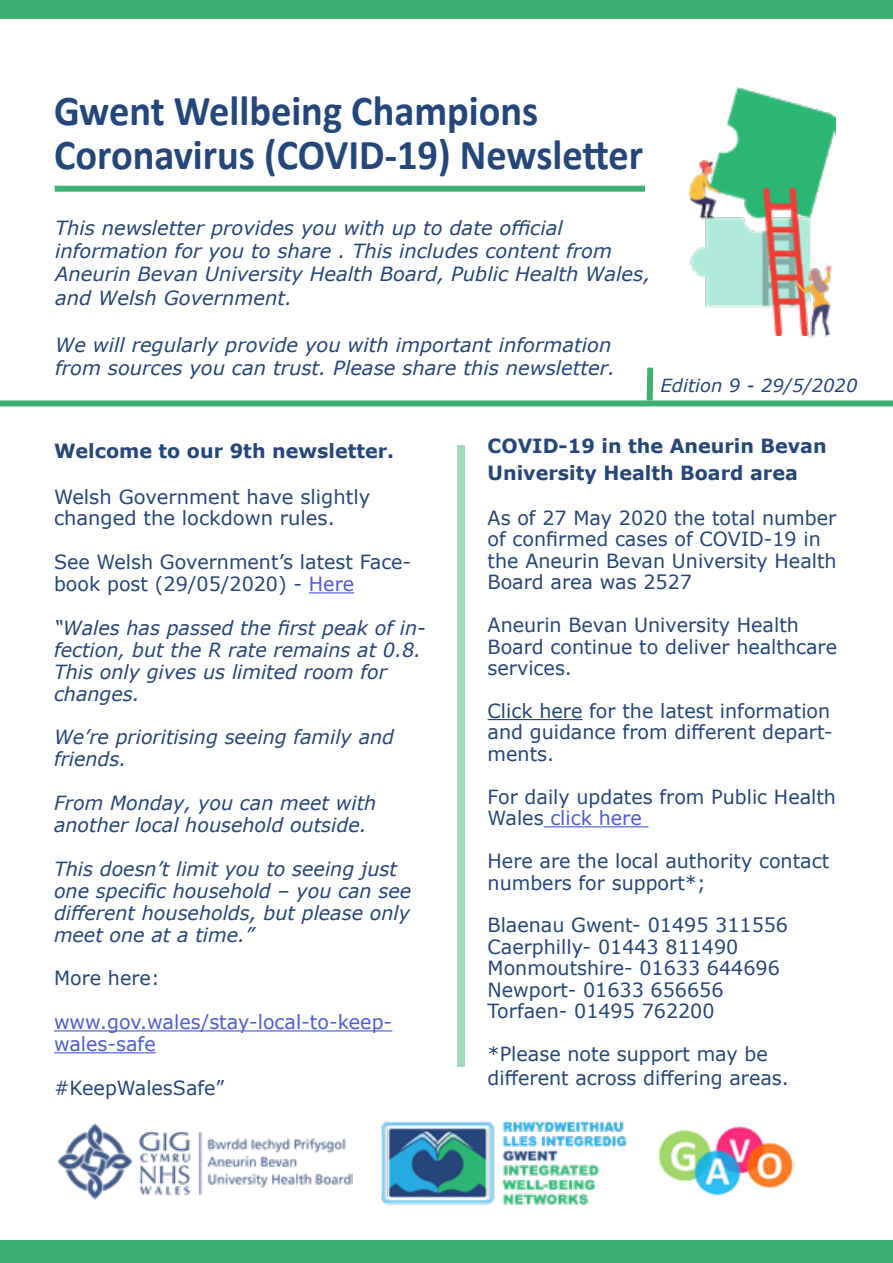
<style>
.page{position:relative;width:893px;height:1263px;background:#fff}
.page>*{position:absolute;margin:0;border:0;box-sizing:border-box;transform-origin:0 0}
.t1{font:700 42.75px/44.1px "Calibri";color:#25467a;scale:.95 1}
.t2{font:19.5px/21.5px "Verdana";color:#26457a}
.t3{font:italic 19.5px/21.9px "Verdana";color:#26457a}
.t4{font:700 19.5px/27px "Verdana";color:#26457a}
.t5{font:19.5px/21.9px "Verdana";color:#4f5cd6}
.t6{font:italic 18px "Verdana";color:#26457a}
.s1{color:#4f5cd6}
</style>
<div class="page">
<img style="left:658px;top:1126px;width:136px;height:70px">
<img style="left:57px;top:1123px;width:296px;height:77px">
<img style="left:381px;top:1121px;width:246px;height:84px">
<div style="left:0;top:0;width:893px;height:18px;background:#3eaf72"></div>
<div style="left:0;top:1241px;width:893px;height:22px;background:#3eaf72"></div>
<div style="left:55px;top:186px;width:590px;height:6px;background:#3eb072"></div>
<div style="left:0;top:400px;width:893px;height:6px;background:#3eaf72"></div>
<div style="left:458px;top:445px;width:7px;height:622px;background:#a6dabe"></div>
<hr style="left:488px;top:719px;width:94px;height:1px;background:#26457a">
<hr style="left:544px;top:826px;width:104px;height:1px;background:#4f5cd6">
<hr style="left:309px;top:592px;width:45px;height:1px;background:#4f5cd6">
<hr style="left:54px;top:1030px;width:338px;height:1px;background:#4f5cd6">
<hr style="left:54px;top:1052px;width:102px;height:1px;background:#4f5cd6">
<img style="left:689px;top:88px;width:147px;height:220px">
<img style="left:746px;top:187px;width:90px;height:151px">
<svg style="left:643px;top:367px;width:13px;height:40px"></svg>
<h1 class="t1" style="left:54px;top:88px;width:622px">Gwent Wellbeing Champions<br>Coronavirus (COVID-19) Newsletter</h1>
<p class="t3" style="left:55px;top:216px;width:597px;line-height:23.4px">This newsletter provides you with up to date official information for you to share . This includes content from Aneurin Bevan University Health Board, Public Health Wales, and Welsh Government.</p>
<p class="t3" style="left:55px;top:333px;width:562px;line-height:23.4px">We will regularly provide you with important information from sources you can trust. Please share this newsletter.</p>
<p class="t6" style="left:660px;top:373px;width:198px">Edition 9 - 29/5/2020</p>
<p class="t4" style="left:54px;top:437px;width:342px">Welcome to our 9th newsletter.</p>
<p class="t2" style="left:54px;top:485px;width:318px;line-height:21.9px">Welsh Government have slightly changed the lockdown rules.</p>
<p class="t2" style="left:54px;top:551px;width:359px;line-height:21.9px">See Welsh Government’s latest Face&shy;book post (29/05/2020) - <span class="s1">Here</span></p>
<p class="t3" style="left:54px;top:617px;width:373px">“Wales has passed the first peak of in&shy;fection, but the R rate remains at 0.8.<br>This only gives us limited room for changes.</p>
<p class="t3" style="left:54px;top:726px;width:342px">We’re prioritising seeing family and friends.</p>
<p class="t3" style="left:54px;top:792px;width:324px">From Monday, you can meet with another local household outside.</p>
<p class="t3" style="left:54px;top:858px;width:359px">This doesn’t limit you to seeing just one specific household – you can see different households, but please only meet one at a time.”</p>
<p class="t2" style="left:54px;top:967px;width:107px">More here:</p>
<p class="t5" style="left:54px;top:1011px;width:340px">www.gov.wales/stay-local-to-keep&shy;wales-safe</p>
<p class="t2" style="left:54px;top:1077px;width:172px">#KeepWalesSafe”</p>
<p class="t4" style="left:488px;top:432px;width:341px">COVID-19 in the Aneurin Bevan<br>University Health Board area</p>
<p class="t2" style="left:488px;top:507px;width:351px">As of 27 May 2020 the total number of confirmed cases of COVID-19 in the Aneurin Bevan University Health<br>Board area was 2527</p>
<p class="t2" style="left:488px;top:614px;width:351px">Aneurin Bevan University Health<br>Board continue to deliver healthcare services.</p>
<p class="t2" style="left:488px;top:700px;width:347px">Click here for the latest information and guidance from different depart&shy;ments.</p>
<p class="t2" style="left:488px;top:786px;width:350px">For daily updates from Public Health<br>Wales <span class="s1">click here</span></p>
<p class="t2" style="left:488px;top:850px;width:343px">Here are the local authority contact numbers for support*;</p>
<p class="t2" style="left:488px;top:914px;width:302px">Blaenau Gwent- 01495 311556<br>Caerphilly- 01443 811490<br>Monmoutshire- 01633 644696<br>Newport- 01633 656656<br>Torfaen- 01495 762200</p>
<p class="t2" style="left:488px;top:1042px;width:303px;line-height:23.4px">*Please note support may be different across differing areas.</p>
</div>
